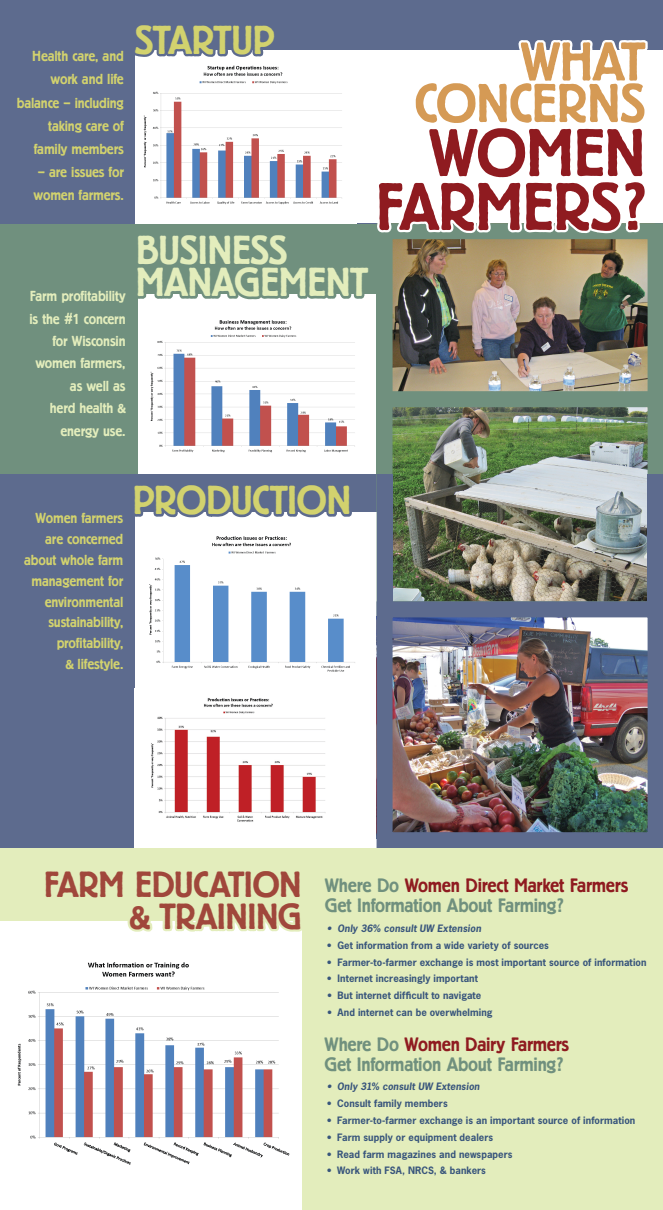
<style>
.page{position:relative;width:663px;height:1210px;background:#fff}
.page>*{position:absolute;margin:0;border:0;box-sizing:border-box;transform-origin:0 0}
.t1{font:500 66.4px/54px "Berliner Grotesk";letter-spacing:-.02em;color:#8f1b20;text-align:right}
.t2{font:500 53.96px/41.5px "Berliner Grotesk";letter-spacing:-.02em;color:#d59a55;text-align:right}
.t3{font:500 40px/32px "Berliner Grotesk";letter-spacing:-.02em;color:#e3edbc}
.t4{font:500 40px "Berliner Grotesk";letter-spacing:-.02em;color:#d2d26e}
.t5{font:500 36px/32px "Berliner Grotesk";letter-spacing:-.02em;color:#a0473b;text-align:right}
.t6{font:500 19.2px/19.2px "Berliner Grotesk";letter-spacing:-.015em;color:#70907e}
.t7{font:500 14.4px/20.8px "Berliner Grotesk";letter-spacing:-.015em;color:#d2d26e;text-align:right}
.t8{font:500 14.4px/22.4px "Berliner Grotesk";letter-spacing:-.015em;color:#e3edbc;text-align:right}
.t9{font:700 9.6px "News Gothic Std";letter-spacing:.005em;color:#38557c}
.t10{font:italic 700 9.6px "News Gothic Std";letter-spacing:.01em;color:#38557c}
.s1{font-family:"News Gothic Std";font-weight:700}
.s2{color:#8f1b20}
</style>
<div class="page">
<div style="left:0;top:453px;width:377px;height:411px;background:#5d6b8e"></div>
<div style="left:0;top:214px;width:662px;height:260px;background:#70907e"></div>
<div style="left:0;top:0;width:662px;height:223px;background:#5d6b8e"></div>
<div style="left:135px;top:688px;width:250px;height:176px;background:#fff"></div>
<img style="left:151px;top:718px;width:174px;height:104px">
<div style="left:135px;top:50px;width:527px;height:173px;background:#fff"></div>
<img style="left:376px;top:610px;width:286px;height:238px">
<img style="left:14px;top:40px;width:635px;height:678px">
<div style="left:0;top:848px;width:662px;height:362px;background:#e3edbc"></div>
<div style="left:0;top:922px;width:302px;height:288px;background:#fff"></div>
<img style="left:17px;top:962px;width:273px;height:203px">
<svg style="left:41px;top:826px;width:261px;height:106px"></svg>
<img style="left:319px;top:729px;width:315px;height:119px">
<div style="left:376px;top:474px;width:16px;height:136px;background:#5d6b8e"></div>
<div style="left:647px;top:474px;width:15px;height:136px;background:#5d6b8e"></div>
<h3 class="t7" style="left:17px;top:45px;width:108px;line-height:23.2px">Health care, and work and life balance – including taking care of family members</h3>
<h3 class="t7" style="left:34px;top:161px;width:92px;line-height:23.2px;text-align:center">– are issues for women farmers.</h3>
<h3 class="t4" style="left:134px;top:19px;width:142px">STARTUP</h3>
<h3 class="t8" style="left:29px;top:285px;width:98px">Farm profitability is the <span class="s1">#</span>1 concern for Wisconsin women farmers, as well as<br>herd health &amp; energy use.</h3>
<h3 class="t3" style="left:136px;top:235px;width:234px">BUSINESS<br>MANAGEMENT</h3>
<h2 class="t2" style="left:414px;top:43px;width:233px">WHAT<br>CONCERNS</h2>
<h1 class="t1" style="left:375px;top:128px;width:272px">WOMEN<br>FARMERS?</h1>
<h3 class="t7" style="left:36px;top:508px;width:89px">Women farmers</h3>
<h3 class="t7" style="left:24px;top:529px;width:101px">are concerned about whole farm management for environmental sustainability, profitability,<br>&amp; lifestyle.</h3>
<h3 class="t4" style="left:132px;top:479px;width:220px">PRODUCTION</h3>
<h3 class="t5" style="left:44px;top:869px;width:259px">FARM EDUCATION &amp; TRAINING</h3>
<h3 class="t6" style="left:325px;top:876px;width:305px">Where Do <span class="s2">Women Direct Market Farmers<br></span>Get Information About Farming?</h3>
<p class="t10" style="left:327px;top:922px;width:155px">• Only 36% consult UW Extension</p>
<p class="t9" style="left:327px;top:938px;width:223px">• Get information from a wide variety of sources</p>
<p class="t9" style="left:327px;top:955px;width:321px">• Farmer-to-farmer exchange is most important source of information</p>
<p class="t9" style="left:327px;top:972px;width:152px">• Internet increasingly important</p>
<p class="t9" style="left:327px;top:989px;width:155px">• But internet difficult to navigate</p>
<p class="t9" style="left:327px;top:1006px;width:167px">• And internet can be overwhelming</p>
<h3 class="t6" style="left:324px;top:1035px;width:246px">Where Do <span class="s2">Women Dairy Farmers<br></span>Get Information About Farming?</h3>
<p class="t10" style="left:327px;top:1080px;width:154px">• Only 31% consult UW Extension</p>
<p class="t9" style="left:327px;top:1097px;width:122px">• Consult family members</p>
<p class="t9" style="left:327px;top:1114px;width:310px">• Farmer-to-farmer exchange is an important source of information</p>
<p class="t9" style="left:327px;top:1130px;width:167px">• Farm supply or equipment dealers</p>
<p class="t9" style="left:327px;top:1147px;width:187px">• Read farm magazines and newspapers</p>
<p class="t9" style="left:327px;top:1164px;width:160px">• Work with FSA, NRCS, &amp; bankers</p>
</div>
